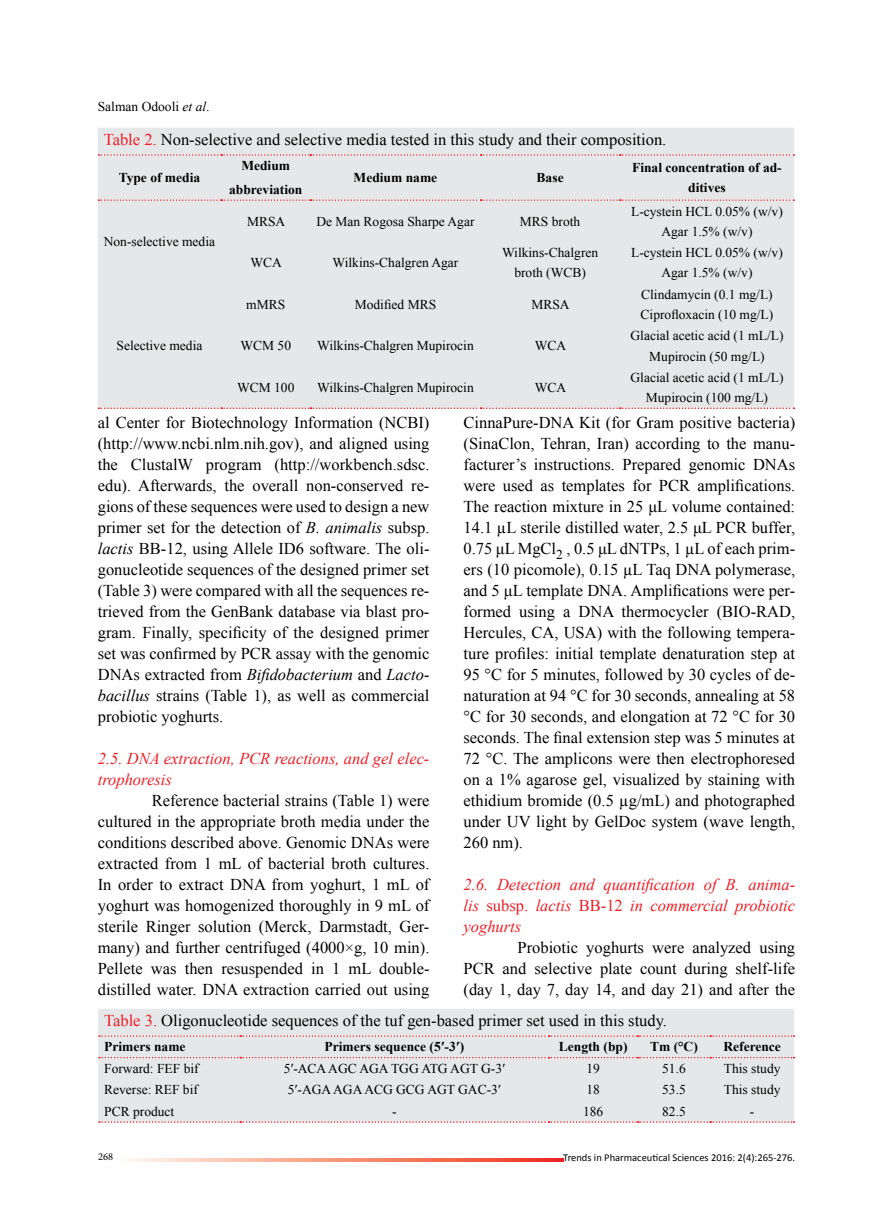
<style>
.page{position:relative;width:893px;height:1212px;background:#fff}
.page>*{position:absolute;margin:0;border:0;box-sizing:border-box;transform-origin:0 0}
.t1{font:16.5px/21px "Times New Roman";color:#000;text-align:justify}
.t2{font:italic 16.5px/21px "Times New Roman";color:#ed1d24}
.t3{font:13.5px/20.2px "Times New Roman";color:#000;text-align:center}
.t4{font:700 13.5px/24px "Times New Roman";color:#000;text-align:center}
.t5{font:10.5px "Calibri";color:#000}
.t6{font:10.5px "Minion Pro";color:#000}
.s1{font-style:italic}
.s2{color:#ed1c25}
.s3{font-style:normal}
</style>
<div class="page">
<div style="left:98px;top:128px;width:696px;height:280px;background:#e6e7e8"></div>
<svg style="left:99px;top:154px;width:695px;height:2px"></svg>
<svg style="left:99px;top:199px;width:695px;height:2px"></svg>
<svg style="left:99px;top:407px;width:695px;height:2px"></svg>
<div style="left:98px;top:1009px;width:696px;height:113px;background:#e6e7e8"></div>
<svg style="left:99px;top:1121px;width:695px;height:2px"></svg>
<svg style="left:99px;top:1035px;width:695px;height:2px"></svg>
<svg style="left:99px;top:1057px;width:695px;height:1px"></svg>
<svg style="left:129px;top:1158px;width:434px;height:3px"></svg>
<p class="t3" style="left:98px;top:96px;width:113px">Salman Odooli <span class="s1">et al</span>.</p>
<p class="t1" style="left:104px;top:129px;width:564px"><span class="s2">Table 2.</span> Non-selective and selective media tested in this study and their composition.</p>
<p class="t4" style="left:119px;top:165px;width:83px">Type of media</p>
<p class="t4" style="left:229px;top:153px;width:75px">Medium abbreviation</p>
<p class="t4" style="left:354px;top:165px;width:85px">Medium name</p>
<p class="t4" style="left:537px;top:165px;width:28px">Base</p>
<p class="t4" style="left:632px;top:157px;width:151px;line-height:20.2px">Final concentration of ad&shy;ditives</p>
<p class="t3" style="left:104px;top:232px;width:113px">Non-selective media</p>
<p class="t3" style="left:117px;top:336px;width:87px">Selective media</p>
<p class="t3" style="left:247px;top:211px;width:40px">MRSA</p>
<p class="t3" style="left:316px;top:211px;width:160px">De Man Rogosa Sharpe Agar</p>
<p class="t3" style="left:520px;top:211px;width:62px">MRS broth</p>
<p class="t3" style="left:631px;top:201px;width:153px">L-cystein HCL 0.05% (w/v)<br>Agar 1.5% (w/v)</p>
<p class="t3" style="left:250px;top:252px;width:33px">WCA</p>
<p class="t3" style="left:333px;top:252px;width:127px">Wilkins-Chalgren Agar</p>
<p class="t3" style="left:502px;top:242px;width:98px">Wilkins-Chalgren broth (WCB)</p>
<p class="t3" style="left:631px;top:242px;width:153px">L-cystein HCL 0.05% (w/v)<br>Agar 1.5% (w/v)</p>
<p class="t3" style="left:246px;top:294px;width:41px">mMRS</p>
<p class="t3" style="left:355px;top:294px;width:83px">Modified MRS</p>
<p class="t3" style="left:531px;top:294px;width:40px">MRSA</p>
<p class="t3" style="left:641px;top:284px;width:134px;text-align:left">Clindamycin (0.1 mg/L)<br>Ciprofloxacin (10 mg/L)</p>
<p class="t3" style="left:240px;top:336px;width:52px">WCM 50</p>
<p class="t3" style="left:317px;top:336px;width:158px">Wilkins-Chalgren Mupirocin</p>
<p class="t3" style="left:535px;top:336px;width:33px">WCA</p>
<p class="t3" style="left:630px;top:325px;width:154px">Glacial acetic acid (1 mL/L)<br>Mupirocin (50 mg/L)</p>
<p class="t3" style="left:237px;top:377px;width:59px">WCM 100</p>
<p class="t3" style="left:317px;top:377px;width:158px">Wilkins-Chalgren Mupirocin</p>
<p class="t3" style="left:535px;top:377px;width:33px">WCA</p>
<p class="t3" style="left:630px;top:367px;width:154px">Glacial acetic acid (1 mL/L)<br>Mupirocin (100 mg/L)</p>
<p class="t1" style="left:98px;top:412px;width:333px">al Center for Biotechnology Information (NCBI) (http://www.ncbi.nlm.nih.gov), and aligned using the ClustalW program (http://workbench.sdsc. edu). Afterwards, the overall non-conserved re&shy;gions of these sequences were used to design a new primer set for the detection of <span class="s1">B. animalis</span> subsp. <span class="s1">lactis</span> BB-12, using Allele ID6 software. The oli&shy;gonucleotide sequences of the designed primer set (Table 3) were compared with all the sequences re&shy;trieved from the GenBank database via blast pro&shy;gram. Finally, specificity of the designed primer set was confirmed by PCR assay with the genomic DNAs extracted from <span class="s1">Bifidobacterium</span> and <span class="s1">Lacto&shy;bacillus</span> strains (Table 1), as well as commercial probiotic yoghurts.</p>
<p class="t2" style="left:98px;top:748px;width:333px">2.5. DNA extraction, PCR reactions, and gel elec&shy;trophoresis</p>
<p class="t1" style="left:98px;top:790px;width:333px;text-indent:54px">Reference bacterial strains (Table 1) were cultured in the appropriate broth media under the conditions described above. Genomic DNAs were extracted from 1 mL of bacterial broth cultures.<br>In order to extract DNA from yoghurt, 1 mL of yoghurt was homogenized thoroughly in 9 mL of sterile Ringer solution (Merck, Darmstadt, Ger&shy;many) and further centrifuged (4000×g, 10 min).<br>Pellete was then resuspended in 1 mL double&shy;distilled water. DNA extraction carried out using</p>
<p class="t1" style="left:463px;top:412px;width:333px">CinnaPure-DNA Kit (for Gram positive bacteria) (SinaClon, Tehran, Iran) according to the manu&shy;facturer’s instructions. Prepared genomic DNAs were used as templates for PCR amplifications.<br>The reaction mixture in 25 μL volume contained:<br>14.1 µL sterile distilled water, 2.5 μL PCR buffer, 0.75 μL MgCl<sub>2</sub> , 0.5 μL dNTPs, 1 µL of each prim&shy;ers (10 picomole), 0.15 µL Taq DNA polymerase, and 5 μL template DNA. Amplifications were per&shy;formed using a DNA thermocycler (BIO-RAD, Hercules, CA, USA) with the following tempera&shy;ture profiles: initial template denaturation step at 95 °C for 5 minutes, followed by 30 cycles of de&shy;naturation at 94 °C for 30 seconds, annealing at 58 °C for 30 seconds, and elongation at 72 °C for 30 seconds. The final extension step was 5 minutes at 72 °C. The amplicons were then electrophoresed on a 1% agarose gel, visualized by staining with ethidium bromide (0.5 µg/mL) and photographed under UV light by GelDoc system (wave length, 260 nm).</p>
<p class="t2" style="left:463px;top:874px;width:333px;text-align:justify">2.6. Detection and quantification of B. anima&shy;lis <span class="s3">subsp.</span> lactis <span class="s3">BB-12</span> in commercial probiotic yoghurts</p>
<p class="t1" style="left:463px;top:937px;width:333px;text-indent:54px">Probiotic yoghurts were analyzed using PCR and selective plate count during shelf-life (day 1, day 7, day 14, and day 21) and after the</p>
<p class="t1" style="left:104px;top:1010px;width:564px"><span class="s2">Table 3.</span> Oligonucleotide sequences of the tuf gen-based primer set used in this study.</p>
<p class="t4" style="left:104px;top:1034px;width:83px">Primers name</p>
<p class="t4" style="left:325px;top:1034px;width:141px">Primers sequence (5′-3′)</p>
<p class="t4" style="left:559px;top:1034px;width:70px">Length (bp)</p>
<p class="t4" style="left:650px;top:1034px;width:49px">Tm (°C)</p>
<p class="t4" style="left:723px;top:1034px;width:59px">Reference</p>
<p class="t3" style="left:104px;top:1058px;width:96px">Forward: FEF bif</p>
<p class="t3" style="left:284px;top:1058px;width:223px">5′-ACA AGC AGA TGG ATG AGT G-3′</p>
<p class="t3" style="left:586px;top:1058px;width:15px">19</p>
<p class="t3" style="left:662px;top:1058px;width:25px">51.6</p>
<p class="t3" style="left:724px;top:1058px;width:58px">This study</p>
<p class="t3" style="left:104px;top:1079px;width:95px">Reverse: REF bif</p>
<p class="t3" style="left:288px;top:1079px;width:215px">5′-AGA AGA ACG GCG AGT GAC-3′</p>
<p class="t3" style="left:586px;top:1079px;width:15px">18</p>
<p class="t3" style="left:662px;top:1079px;width:25px">53.5</p>
<p class="t3" style="left:724px;top:1079px;width:58px">This study</p>
<p class="t3" style="left:104px;top:1101px;width:72px">PCR product</p>
<p class="t3" style="left:392px;top:1101px;width:6px">-</p>
<p class="t3" style="left:583px;top:1101px;width:22px">186</p>
<p class="t3" style="left:662px;top:1101px;width:25px">82.5</p>
<p class="t3" style="left:750px;top:1101px;width:6px">-</p>
<p class="t6" style="left:98px;top:1150px;width:17px">268</p>
<p class="t5" style="left:563px;top:1151px;width:233px">Trends in Pharmaceutical Sciences 2016: 2(4):265-276.</p>
</div>
